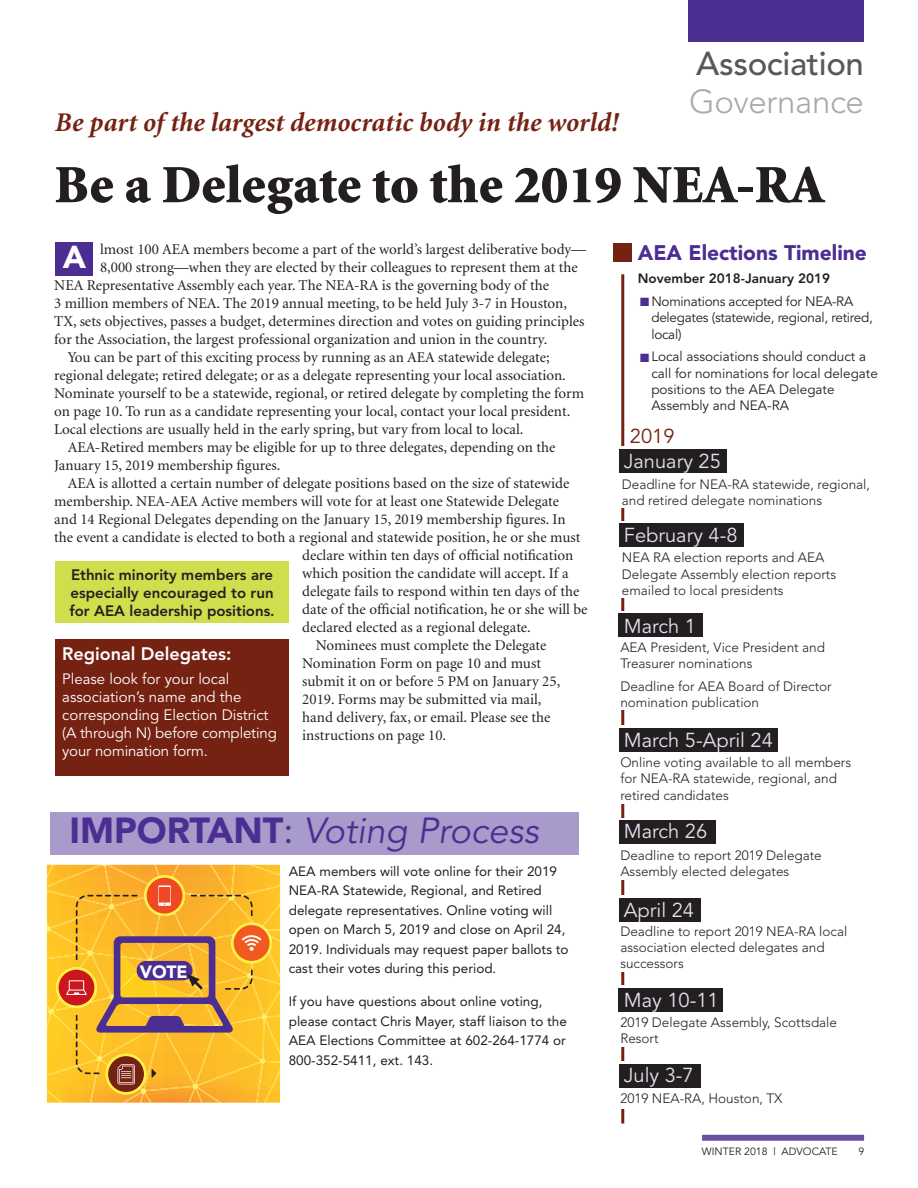
<style>
.page{position:relative;width:918px;height:1188px;background:#fff}
.page>*{position:absolute;margin:0;border:0;box-sizing:border-box;transform-origin:0 0}
.t1{font:900 54px "Minion";color:#231f20}
.t2{font:italic 36px "Avenir";color:#4c2e92}
.t3{font:500 33px "Avenir";letter-spacing:-.01em;color:#57585a}
.t4{font:300 33px "Avenir";letter-spacing:-.01em;color:#a8a9ad}
.t5{font:900 31.5px "Avenir";color:#fff}
.t6{font:italic 700 27px "Minion";color:#752213}
.t7{font:900 21px "Avenir";color:#4c2e92}
.t8{font:20.1px "Avenir";color:#e4e0ef}
.t9{font:20.1px "Avenir";color:#752213}
.t10{font:800 18px "Avenir";color:#fff}
.t11{font:900 17.55px "Avenir";color:#fff}
.t12{font:15px "Minion";color:#231f20}
.t13{font:15px/18px "Avenir";color:#fff}
.t14{font:800 15px/18px "Avenir";color:#231f20;text-align:justify}
.t15{font:300 13.5px/16.2px "Avenir";color:#231f20}
.t16{font:13.5px/19.5px "Avenir";color:#231f20}
.t17{font:13.5px/16.2px "Avenir";color:#231f20}
.t18{font:13.5px/16.2px "Avenir";letter-spacing:-.02em;color:#231f20}
.t19{font:800 13.5px "Avenir";color:#231f20}
.t20{font:12px "Zapf Dingbats ITC";color:#4c2e92}
.t21{font:10.5px "Avenir";color:#231f20}
.s1{font-weight:900;font-style:normal}
.s2{font-style:normal}
</style>
<div class="page">
<div style="left:688px;top:0;width:176px;height:41px;background:#4c2e92"></div>
<div style="left:702px;top:1135px;width:162px;height:6px;background:#6950a1"></div>
<div style="left:51px;top:812px;width:528px;height:43px;background:#a89aca"></div>
<div style="left:56px;top:639px;width:233px;height:136px;background:#752213"></div>
<img style="left:263px;top:1094px;width:17px;height:9px">
<img style="left:243px;top:1094px;width:20px;height:9px">
<img style="left:145px;top:1094px;width:20px;height:9px">
<img style="left:47px;top:1094px;width:20px;height:9px">
<img style="left:184px;top:1094px;width:19px;height:9px">
<img style="left:90px;top:1094px;width:6px;height:9px">
<img style="left:125px;top:1094px;width:20px;height:9px">
<img style="left:203px;top:1094px;width:18px;height:9px">
<img style="left:66px;top:1098px;width:20px;height:5px">
<img style="left:223px;top:1098px;width:21px;height:5px">
<svg style="left:47px;top:865px;width:233px;height:229px;background:#e8a935"></svg>
<div style="left:56px;top:243px;width:37px;height:33px;background:#4c2e92"></div>
<div style="left:613px;top:243px;width:19px;height:19px;background:#752213"></div>
<hr style="left:621px;top:274px;width:3px;height:850px;background:#752213">
<div style="left:617px;top:1061px;width:14px;height:47px;background:#fff"></div>
<div style="left:618px;top:985px;width:14px;height:62px;background:#fff"></div>
<div style="left:618px;top:895px;width:14px;height:76px;background:#fff"></div>
<div style="left:618px;top:819px;width:14px;height:61px;background:#fff"></div>
<div style="left:618px;top:725px;width:14px;height:79px;background:#fff"></div>
<div style="left:618px;top:611px;width:14px;height:99px;background:#fff"></div>
<div style="left:617px;top:522px;width:15px;height:76px;background:#fff"></div>
<div style="left:618px;top:447px;width:14px;height:61px;background:#fff"></div>
<div style="left:619px;top:449px;width:107px;height:24px;background:#231f20"></div>
<div style="left:619px;top:614px;width:84px;height:23px;background:#231f20"></div>
<div style="left:619px;top:523px;width:125px;height:24px;background:#231f20"></div>
<div style="left:619px;top:728px;width:159px;height:23px;background:#231f20"></div>
<div style="left:619px;top:820px;width:97px;height:23px;background:#231f20"></div>
<div style="left:619px;top:898px;width:81px;height:24px;background:#231f20"></div>
<div style="left:619px;top:988px;width:104px;height:24px;background:#231f20"></div>
<div style="left:619px;top:1064px;width:81px;height:24px;background:#231f20"></div>
<div style="left:56px;top:562px;width:233px;height:61px;background:#d0dd4d"></div>
<h3 class="t3" style="left:696px;top:44px;width:169px">Association</h3>
<h3 class="t4" style="left:689px;top:82px;width:176px">Governance</h3>
<h3 class="t6" style="left:54px;top:109px;width:565px">Be part of the largest democratic body in the world!</h3>
<h1 class="t1" style="left:54px;top:158px;width:772px">Be a Delegate to the 2019 NEA-RA</h1>
<p class="t12" style="left:100px;top:242px;width:488px">lmost 100 AEA members become a part of the world’s largest deliberative body—</p>
<p class="t12" style="left:100px;top:260px;width:479px">8,000 strong—when they are elected by their colleagues to represent them at the</p>
<p class="t12" style="left:54px;top:278px;width:496px">NEA Representative Assembly each year. The NEA-RA is the governing body of the</p>
<p class="t12" style="left:54px;top:296px;width:514px">3 million members of NEA. The 2019 annual meeting, to be held July 3-7 in Houston,</p>
<p class="t12" style="left:54px;top:314px;width:532px">TX, sets objectives, passes a budget, determines direction and votes on guiding principles</p>
<p class="t12" style="left:54px;top:332px;width:495px">for the Association, the largest professional organization and union in the country.</p>
<p class="t12" style="left:68px;top:350px;width:483px">You can be part of this exciting process by running as an AEA statewide delegate;</p>
<p class="t12" style="left:54px;top:368px;width:513px">regional delegate; retired delegate; or as a delegate representing your local association.</p>
<p class="t12" style="left:54px;top:386px;width:532px">Nominate yourself to be a statewide, regional, or retired delegate by completing the form</p>
<p class="t12" style="left:54px;top:404px;width:518px">on page 10. To run as a candidate representing your local, contact your local president.</p>
<p class="t12" style="left:54px;top:422px;width:471px">Local elections are usually held in the early spring, but vary from local to local.</p>
<p class="t12" style="left:68px;top:440px;width:489px">AEA-Retired members may be eligible for up to three delegates, depending on the</p>
<p class="t12" style="left:54px;top:458px;width:228px">January 15, 2019 membership figures.</p>
<p class="t12" style="left:68px;top:476px;width:503px">AEA is allotted a certain number of delegate positions based on the size of statewide</p>
<p class="t12" style="left:54px;top:494px;width:506px">membership. NEA-AEA Active members will vote for at least one Statewide Delegate</p>
<p class="t12" style="left:54px;top:512px;width:513px">and 14 Regional Delegates depending on the January 15, 2019 membership figures. In</p>
<p class="t12" style="left:54px;top:530px;width:528px">the event a candidate is elected to both a regional and statewide position, he or she must</p>
<p class="t12" style="left:302px;top:548px;width:273px">declare within ten days of official notification</p>
<p class="t12" style="left:302px;top:566px;width:268px">which position the candidate will accept. If a</p>
<p class="t12" style="left:302px;top:584px;width:279px">delegate fails to respond within ten days of the</p>
<p class="t12" style="left:302px;top:602px;width:287px">date of the official notification, he or she will be</p>
<p class="t12" style="left:302px;top:620px;width:230px">declared elected as a regional delegate.</p>
<p class="t12" style="left:316px;top:638px;width:232px">Nominees must complete the Delegate</p>
<p class="t12" style="left:302px;top:656px;width:240px">Nomination Form on page 10 and must</p>
<p class="t12" style="left:302px;top:674px;width:259px">submit it on or before 5 PM on January 25,</p>
<p class="t12" style="left:302px;top:692px;width:241px">2019. Forms may be submitted via mail,</p>
<p class="t12" style="left:302px;top:710px;width:250px">hand delivery, fax, or email. Please see the</p>
<p class="t12" style="left:302px;top:728px;width:145px">instructions on page 10.</p>
<h3 class="t5" style="left:63px;top:238px;width:25px">A</h3>
<h3 class="t7" style="left:638px;top:240px;width:231px">AEA Elections Timeline</h3>
<p class="t19" style="left:638px;top:270px;width:194px">November 2018-January 2019</p>
<p class="t18" style="left:651px;top:294px;width:223px">Nominations accepted for NEA-RA delegates (statewide, regional, retired, local)</p>
<p class="t17" style="left:651px;top:349px;width:228px">Local associations should conduct a call for nominations for local delegate positions to the AEA Delegate<br>Assembly and NEA-RA</p>
<p class="t20" style="left:640px;top:296px;width:11px">■</p>
<p class="t20" style="left:640px;top:352px;width:11px">■</p>
<h3 class="t9" style="left:630px;top:425px;width:46px">2019</h3>
<h3 class="t8" style="left:624px;top:450px;width:99px">January 25</h3>
<p class="t15" style="left:622px;top:476px;width:250px">Deadline for NEA-RA statewide, regional, and retired delegate nominations</p>
<h3 class="t8" style="left:624px;top:523px;width:115px">February 4-8</h3>
<p class="t15" style="left:622px;top:550px;width:216px">NEA RA election reports and AEA<br>Delegate Assembly election reports emailed to local presidents</p>
<p class="t14" style="left:70px;top:566px;width:207px">Ethnic minority members are especially encouraged to run for AEA leadership positions.</p>
<h3 class="t8" style="left:624px;top:614px;width:74px">March 1</h3>
<p class="t15" style="left:620px;top:639px;width:206px">AEA President, Vice President and<br>Treasurer nominations</p>
<p class="t15" style="left:620px;top:678px;width:213px">Deadline for AEA Board of Director nomination publication</p>
<p class="t10" style="left:62px;top:643px;width:171px">Regional Delegates:</p>
<p class="t13" style="left:62px;top:671px;width:216px">Please look for your local association’s name and the corresponding Election District (A through N) before completing your nomination form.</p>
<h3 class="t8" style="left:624px;top:728px;width:151px">March 5-April 24</h3>
<p class="t15" style="left:620px;top:754px;width:232px">Online voting available to all members for NEA-RA statewide, regional, and retired candidates</p>
<h2 class="t2" style="left:69px;top:810px;width:471px"><span class="s1">IMPORTANT</span><span class="s2">:</span> Voting Process</h2>
<p class="t11" style="left:140px;top:961px;width:49px">VOTE</p>
<p class="t16" style="left:289px;top:861px;width:281px">AEA members will vote online for their 2019<br>NEA-RA Statewide, Regional, and Retired delegate representatives. Online voting will open on March 5, 2019 and close on April 24, 2019. Individuals may request paper ballots to cast their votes during this period.</p>
<p class="t16" style="left:289px;top:992px;width:280px">If you have questions about online voting, please contact Chris Mayer, staff liaison to the AEA Elections Committee at 602-264-1774 or 800-352-5411, ext. 143.</p>
<h3 class="t8" style="left:624px;top:820px;width:85px">March 26</h3>
<p class="t15" style="left:620px;top:847px;width:203px">Deadline to report 2019 Delegate<br>Assembly elected delegates</p>
<h3 class="t8" style="left:624px;top:899px;width:72px">April 24</h3>
<p class="t15" style="left:620px;top:923px;width:228px">Deadline to report 2019 NEA-RA local association elected delegates and successors</p>
<h3 class="t8" style="left:624px;top:989px;width:96px">May 10-11</h3>
<p class="t15" style="left:620px;top:1014px;width:218px">2019 Delegate Assembly, Scottsdale<br>Resort</p>
<h3 class="t8" style="left:624px;top:1063px;width:71px">July 3-7</h3>
<p class="t15" style="left:620px;top:1091px;width:164px">2019 NEA-RA, Houston, TX</p>
<p class="t21" style="left:702px;top:1146px;width:137px">WINTER 2018 | ADVOCATE</p>
<p class="t21" style="left:858px;top:1146px;width:7px">9</p>
</div>
